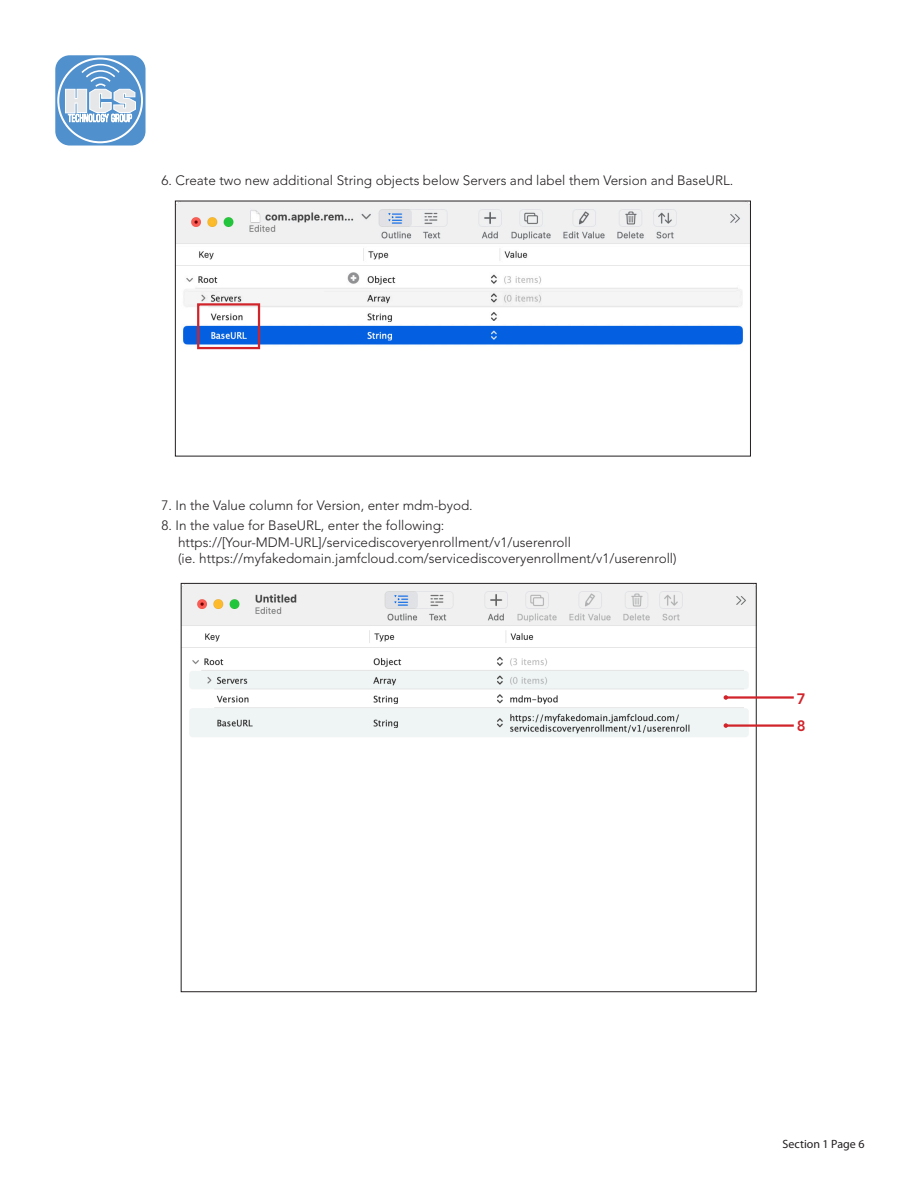
<style>
.page{position:relative;width:918px;height:1188px;background:#fff}
.page>*{position:absolute;margin:0;border:0;box-sizing:border-box;transform-origin:0 0}
.Letters{font:800 15px "Avenir LT Std";color:#d1232a}
.Copy-space_number_list{font:300 13.5px/16.2px "Avenir LT Std";color:#231f20}
.Copy-Avenir_Light_3pt_space{font:300 13.5px "Avenir LT Std";color:#231f20}
.t1{font:12px "Myriad Pro";color:#231f20}
</style>
<div class="page">
<div style="left:55px;top:55px;width:91px;height:91px;background:#5090cc;border-radius:14px"></div>
<svg style="left:65px;top:63px;width:71px;height:61px"></svg>
<div style="left:57px;top:58px;width:86px;height:85px;border:2px solid #fff;border-radius:50%"></div>
<img style="left:177px;top:203px;width:572px;height:147px">
<div style="left:175px;top:201px;width:576px;height:255px;border:1px solid #231f20"></div>
<img style="left:183px;top:585px;width:571px;height:152px">
<hr style="left:726px;top:696px;width:68px;height:3px;background:#d1232a">
<svg style="left:724px;top:695px;width:4px;height:5px"></svg>
<hr style="left:726px;top:724px;width:68px;height:3px;background:#d1232a">
<svg style="left:724px;top:723px;width:4px;height:5px"></svg>
<div style="left:197px;top:303px;width:63px;height:46px;border:2px solid #d1232a"></div>
<p class="Copy-Avenir_Light_3pt_space" style="left:162px;top:173px;width:573px">6. Create two new additional String objects below Servers and label them Version and BaseURL.</p>
<p class="Copy-space_number_list" style="left:162px;top:497px;width:313px">7. In the Value column for Version, enter mdm-byod.</p>
<p class="Copy-space_number_list" style="left:178px;top:518px;width:500px;text-indent:-16px">8. In the value for BaseURL, enter the following: https://[Your-MDM-URL]/servicediscoveryenrollment/v1/userenroll<br>(ie. https://myfakedomain.jamfcloud.com/servicediscoveryenrollment/v1/userenroll)</p>
<p class="Letters" style="left:797px;top:690px;width:10px">7</p>
<p class="Letters" style="left:797px;top:717px;width:10px">8</p>
<p class="t1" style="left:783px;top:1136px;width:84px">Section 1 Page 6</p>
</div>
